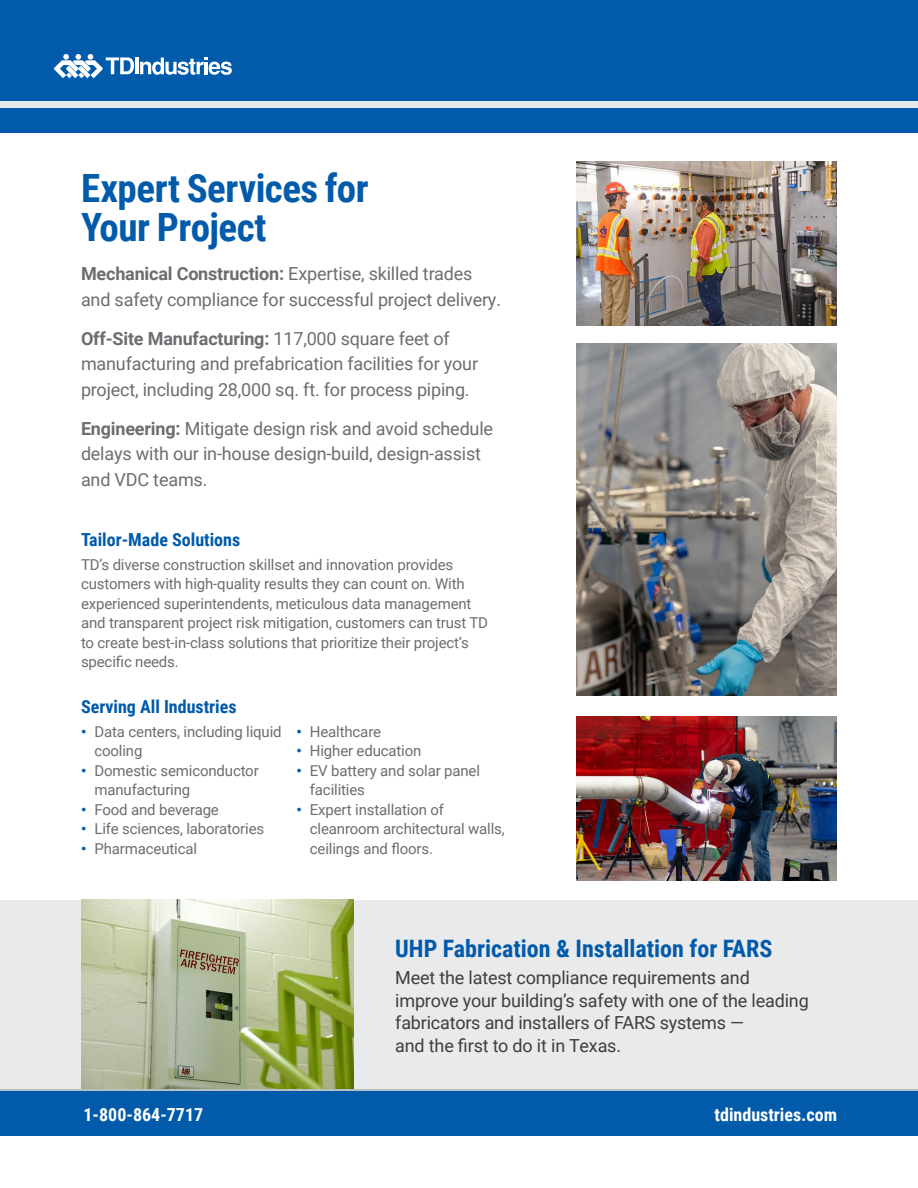
<style>
.page{position:relative;width:918px;height:1188px;background:#fff}
.page>*{position:absolute;margin:0;border:0;box-sizing:border-box;transform-origin:0 0}
.Subhead{font:700 39px/39px "Roboto Condensed";letter-spacing:-.01em;color:#015aaa}
.Head_14_17_SPAN{font:700 24px "Roboto Condensed";color:#015aaa}
.Body_Copy_10pt{font:18px/25.5px "Roboto";letter-spacing:-.01em;color:#6c6d70}
.Body_Copy_10pt-2{font:18px/22.5px "Roboto";letter-spacing:-.01em;color:#3e3e3f}
.Head_14_17_SPAN-2{font:700 18px "Roboto Condensed";color:#015aaa}
.Body_10pt{font:700 18px "Roboto Condensed";color:#fff}
.Body_Copy_10pt-3{font:15px/19.5px "Roboto";letter-spacing:-.01em;color:#6c6d70}
.s1{font-weight:700}
.s2{font-weight:700;color:#015aaa}
</style>
<div class="page">
<img style="left:576px;top:161px;width:261px;height:165px">
<img style="left:576px;top:343px;width:261px;height:352px">
<img style="left:576px;top:716px;width:261px;height:164px">
<div style="left:0;top:0;width:918px;height:133px;background:#015aaa"></div>
<div style="left:0;top:101px;width:918px;height:6px;background:#e6e7e9"></div>
<svg style="left:54px;top:54px;width:80px;height:24px"></svg>
<hr style="left:135px;top:57px;width:4px;height:17px;background:#fff">
<svg style="left:140px;top:57px;width:92px;height:18px"></svg>
<div style="left:0;top:1087px;width:918px;height:41px;background:#bcbdc0"></div>
<div style="left:0;top:1091px;width:918px;height:45px;background:#015aaa"></div>
<div style="left:0;top:900px;width:918px;height:189px;background:#e9eaeb"></div>
<img style="left:81px;top:900px;width:272px;height:189px">
<p class="Subhead" style="left:81px;top:167px;width:289px">Expert Services for<br>Your Project</p>
<p class="Body_Copy_10pt" style="left:81px;top:260px;width:422px"><span class="s1">Mechanical Construction:</span> Expertise, skilled trades and safety compliance for successful project delivery.</p>
<p class="Body_Copy_10pt" style="left:81px;top:325px;width:399px"><span class="s1">Off-Site Manufacturing:</span> 117,000 square feet of manufacturing and prefabrication facilities for your project, including 28,000 sq. ft. for process piping.</p>
<p class="Body_Copy_10pt" style="left:81px;top:415px;width:414px"><span class="s1">Engineering:</span> Mitigate design risk and avoid schedule delays with our in-house design-build, design-assist and VDC teams.</p>
<p class="Head_14_17_SPAN-2" style="left:81px;top:527px;width:161px">Tailor-Made Solutions</p>
<p class="Body_Copy_10pt-3" style="left:81px;top:554px;width:409px">TD’s diverse construction skillset and innovation provides customers with high-quality results they can count on. With experienced superintendents, meticulous data management and transparent project risk mitigation, customers can trust TD to create best-in-class solutions that prioritize their project’s specific needs.</p>
<p class="Head_14_17_SPAN-2" style="left:81px;top:694px;width:157px">Serving All Industries</p>
<p class="Body_Copy_10pt-3" style="left:94px;top:721px;width:189px;text-indent:-14px"><span class="s2">•</span> Data centers, including liquid cooling</p>
<p class="Body_Copy_10pt-3" style="left:94px;top:760px;width:166px;text-indent:-14px"><span class="s2">•</span> Domestic semiconductor manufacturing</p>
<p class="Body_Copy_10pt-3" style="left:81px;top:799px;width:139px"><span class="s2">•</span> Food and beverage</p>
<p class="Body_Copy_10pt-3" style="left:81px;top:819px;width:185px"><span class="s2">•</span> Life sciences, laboratories</p>
<p class="Body_Copy_10pt-3" style="left:81px;top:838px;width:118px"><span class="s2">•</span> Pharmaceutical</p>
<p class="Body_Copy_10pt-3" style="left:296px;top:721px;width:86px"><span class="s2">•</span> Healthcare</p>
<p class="Body_Copy_10pt-3" style="left:296px;top:741px;width:127px"><span class="s2">•</span> Higher education</p>
<p class="Body_Copy_10pt-3" style="left:310px;top:760px;width:172px;text-indent:-14px"><span class="s2">•</span> EV battery and solar panel facilities</p>
<p class="Body_Copy_10pt-3" style="left:310px;top:799px;width:196px;text-indent:-14px"><span class="s2">•</span> Expert installation of cleanroom architectural walls, ceilings and floors.</p>
<p class="Head_14_17_SPAN" style="left:395px;top:932px;width:379px">UHP Fabrication &amp; Installation for FARS</p>
<p class="Body_Copy_10pt-2" style="left:395px;top:966px;width:415px">Meet the latest compliance requirements and improve your building’s safety with one of the leading fabricators and installers of FARS systems —<br>and the first to do it in Texas.</p>
<p class="Body_10pt" style="left:84px;top:1102px;width:121px">1-800-864-7717</p>
<p class="Body_10pt" style="left:715px;top:1102px;width:124px">tdindustries.com</p>
</div>
